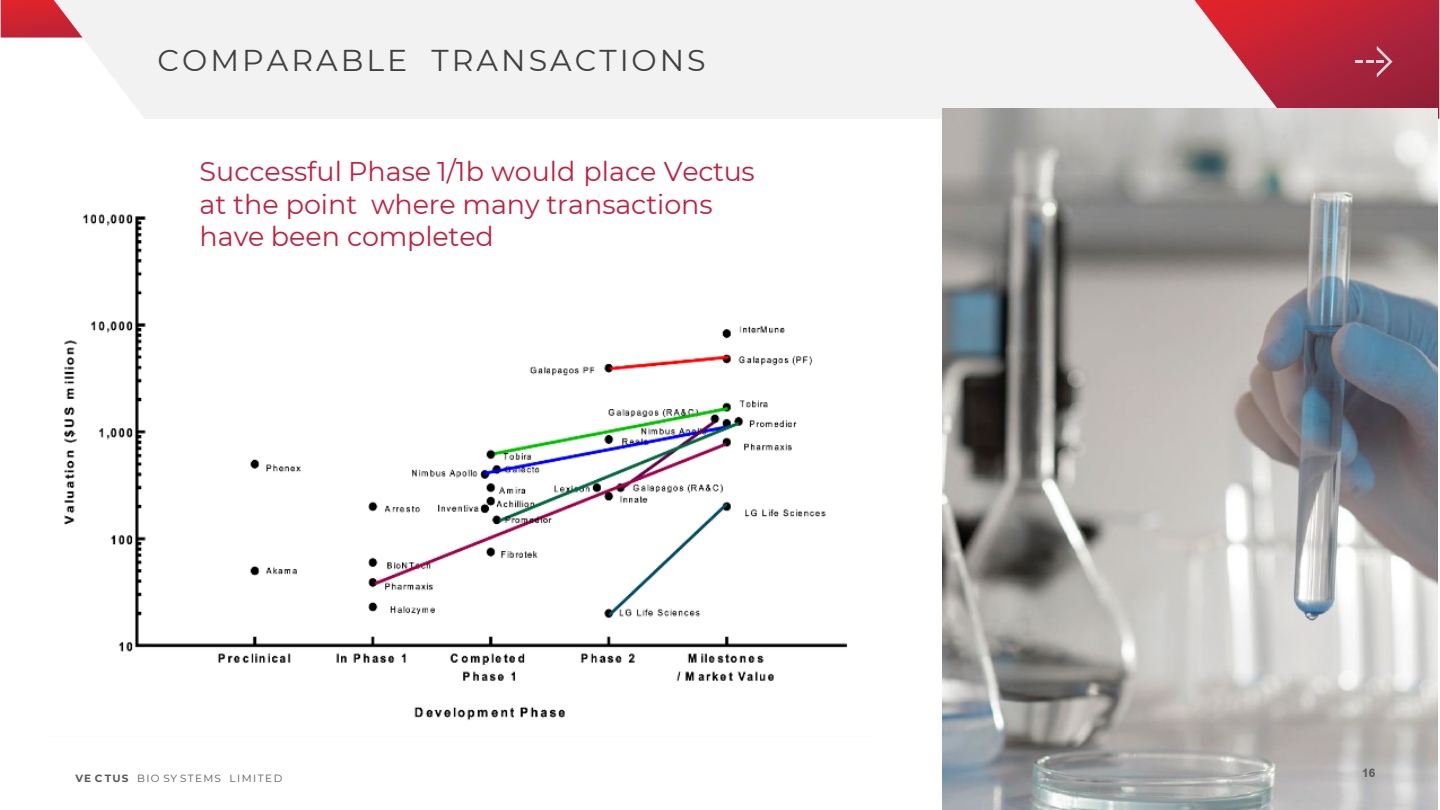
<style>
.page{position:relative;width:1440px;height:810px;background:#fff}
.page>*{position:absolute;margin:0;border:0;box-sizing:border-box;transform-origin:0 0}
.t1{font:30px "Montserrat";letter-spacing:.1em;color:#404040}
.t2{font:27px/32.4px "Montserrat";letter-spacing:-.005em;color:#c1203f}
.t3{font:700 18px "Browallia New";color:#595959}
.t4{font:10.5px "Montserrat";letter-spacing:.13em;color:#595959}
.s1{font-weight:700}
</style>
<div class="page">
<svg style="left:1px;top:0;width:53px;height:38px;background:#cf2533"></svg>
<div style="left:54px;top:0;width:1140px;height:119px;background:#f2f2f2"></div>
<svg style="left:1194px;top:0;width:245px;height:119px"></svg>
<img style="left:943px;top:108px;width:494px;height:702px">
<img style="left:64px;top:214px;width:784px;height:507px">
<p class="t1" style="left:158px;top:40px;width:550px">COMPARABLE TRANSACTIONS</p>
<p class="t2" style="left:200px;top:154px;width:557px">Successful Phase 1/1b would place Vectus at the point where many transactions have been completed</p>
<p class="t4" style="left:75px;top:771px;width:208px"><span class="s1">VE CTUS</span> BIO SY STEMS LIMITED</p>
<p class="t3" style="left:1362px;top:761px;width:15px">16</p>
</div>
